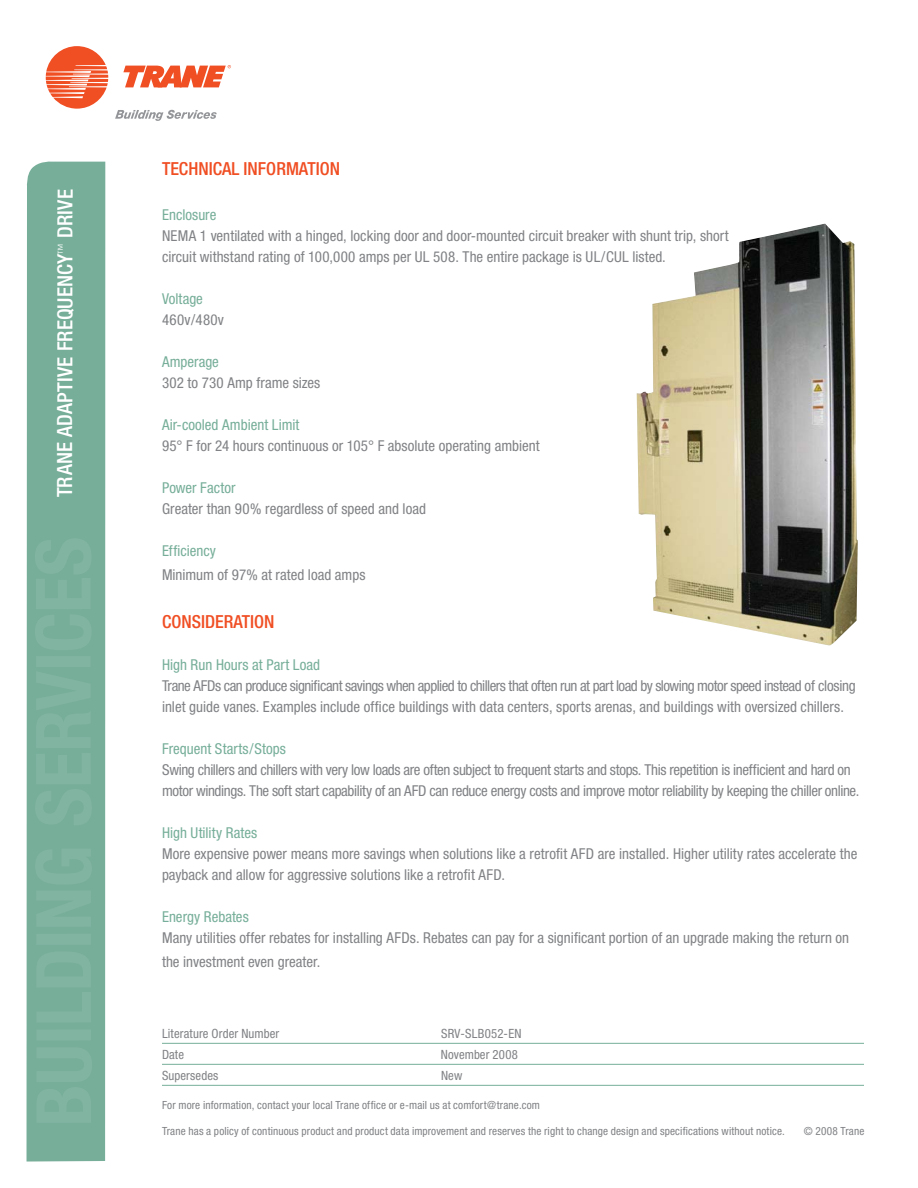
<style>
.page{position:relative;width:918px;height:1188px;background:#fff}
.page>*{position:absolute;margin:0;border:0;box-sizing:border-box;transform-origin:0 0}
.t1{font:500 condensed 21px "Helvetica Neue";letter-spacing:.005em;color:#fff}
.t2{font:500 condensed 18px "Helvetica Neue";color:#f04e23}
.t3{font:condensed 15px/21px "Helvetica Neue";color:#808285}
.t4{font:condensed 15px/21px "Helvetica Neue";letter-spacing:-.025em;color:#808285}
.t5{font:condensed 15px "Helvetica Neue";color:#76ae99}
.t6{font:condensed 15px "Helvetica Neue";letter-spacing:.02em;color:#808285}
.t7{font:condensed 12.75px "Helvetica Neue";letter-spacing:.01em;color:#808285}
.t8{font:condensed 11.25px "Helvetica Neue";letter-spacing:.015em;color:#808285}
</style>
<div class="page">
<img style="left:637px;top:224px;width:221px;height:422px">
<hr style="left:162px;top:1043px;width:702px;height:1px;background:#76ae99">
<hr style="left:162px;top:1064px;width:702px;height:1px;background:#76ae99">
<hr style="left:162px;top:1085px;width:702px;height:1px;background:#76ae99">
<div style="left:26px;top:161px;width:79px;height:1001px;background:#76ae99"></div>
<svg style="left:46px;top:46px;width:62px;height:63px"></svg>
<svg style="left:123px;top:65px;width:108px;height:22px"></svg>
<svg style="left:115px;top:110px;width:102px;height:11px"></svg>
<h1 class="t1" style="left:57px;top:497px;width:310px;rotate:-90deg">TRANE ADAPTIVE FREQUENCY<sup>™</sup> DRIVE</h1>
<p class="t2" style="left:162px;top:162px;width:180px">TECHNICAL INFORMATION</p>
<p class="t5" style="left:162px;top:209px;width:56px">Enclosure</p>
<p class="t3" style="left:162px;top:226px;width:568px">NEMA 1 ventilated with a hinged, locking door and door-mounted circuit breaker with shunt trip, short circuit withstand rating of 100,000 amps per UL 508. The entire package is UL/CUL listed.</p>
<p class="t5" style="left:162px;top:293px;width:42px">Voltage</p>
<p class="t6" style="left:162px;top:314px;width:64px">460v/480v</p>
<p class="t5" style="left:162px;top:356px;width:58px">Amperage</p>
<p class="t3" style="left:162px;top:373px;width:160px">302 to 730 Amp frame sizes</p>
<p class="t5" style="left:162px;top:419px;width:139px">Air-cooled Ambient Limit</p>
<p class="t3" style="left:162px;top:436px;width:379px">95° F for 24 hours continuous or 105° F absolute operating ambient</p>
<p class="t5" style="left:162px;top:482px;width:75px">Power Factor</p>
<p class="t3" style="left:162px;top:499px;width:265px">Greater than 90% regardless of speed and load</p>
<p class="t5" style="left:162px;top:545px;width:56px">Efficiency</p>
<p class="t3" style="left:162px;top:565px;width:205px">Minimum of 97% at rated load amps</p>
<p class="t2" style="left:162px;top:615px;width:114px">CONSIDERATION</p>
<p class="t5" style="left:162px;top:659px;width:160px">High Run Hours at Part Load</p>
<p class="t3" style="left:162px;top:676px;width:695px">Trane AFDs can produce significant savings when applied to chillers that often run at part load by slowing motor speed instead of closing inlet guide vanes. Examples include office buildings with data centers, sports arenas, and buildings with oversized chillers.</p>
<p class="t5" style="left:162px;top:743px;width:125px">Frequent Starts/Stops</p>
<p class="t4" style="left:162px;top:760px;width:699px">Swing chillers and chillers with very low loads are often subject to frequent starts and stops. This repetition is inefficient and hard on motor windings. The soft start capability of an AFD can reduce energy costs and improve motor reliability by keeping the chiller online.</p>
<p class="t5" style="left:162px;top:827px;width:97px">High Utility Rates</p>
<p class="t3" style="left:162px;top:844px;width:697px">More expensive power means more savings when solutions like a retrofit AFD are installed. Higher utility rates accelerate the payback and allow for aggressive solutions like a retrofit AFD.</p>
<p class="t5" style="left:162px;top:911px;width:88px">Energy Rebates</p>
<p class="t3" style="left:162px;top:927px;width:689px;line-height:24px">Many utilities offer rebates for installing AFDs. Rebates can pay for a significant portion of an upgrade making the return on the investment even greater.</p>
<p class="t7" style="left:162px;top:1028px;width:119px">Literature Order Number</p>
<p class="t7" style="left:441px;top:1028px;width:82px">SRV-SLB052-EN</p>
<p class="t7" style="left:162px;top:1049px;width:24px">Date</p>
<p class="t7" style="left:441px;top:1049px;width:79px">November 2008</p>
<p class="t7" style="left:162px;top:1070px;width:58px">Supersedes</p>
<p class="t7" style="left:441px;top:1070px;width:23px">New</p>
<p class="t8" style="left:162px;top:1101px;width:379px">For more information, contact your local Trane office or e-mail us at comfort@trane.com</p>
<p class="t8" style="left:162px;top:1127px;width:624px">Trane has a policy of continuous product and product data improvement and reserves the right to change design and specifications without notice.</p>
<p class="t8" style="left:804px;top:1127px;width:62px">© 2008 Trane</p>
</div>
